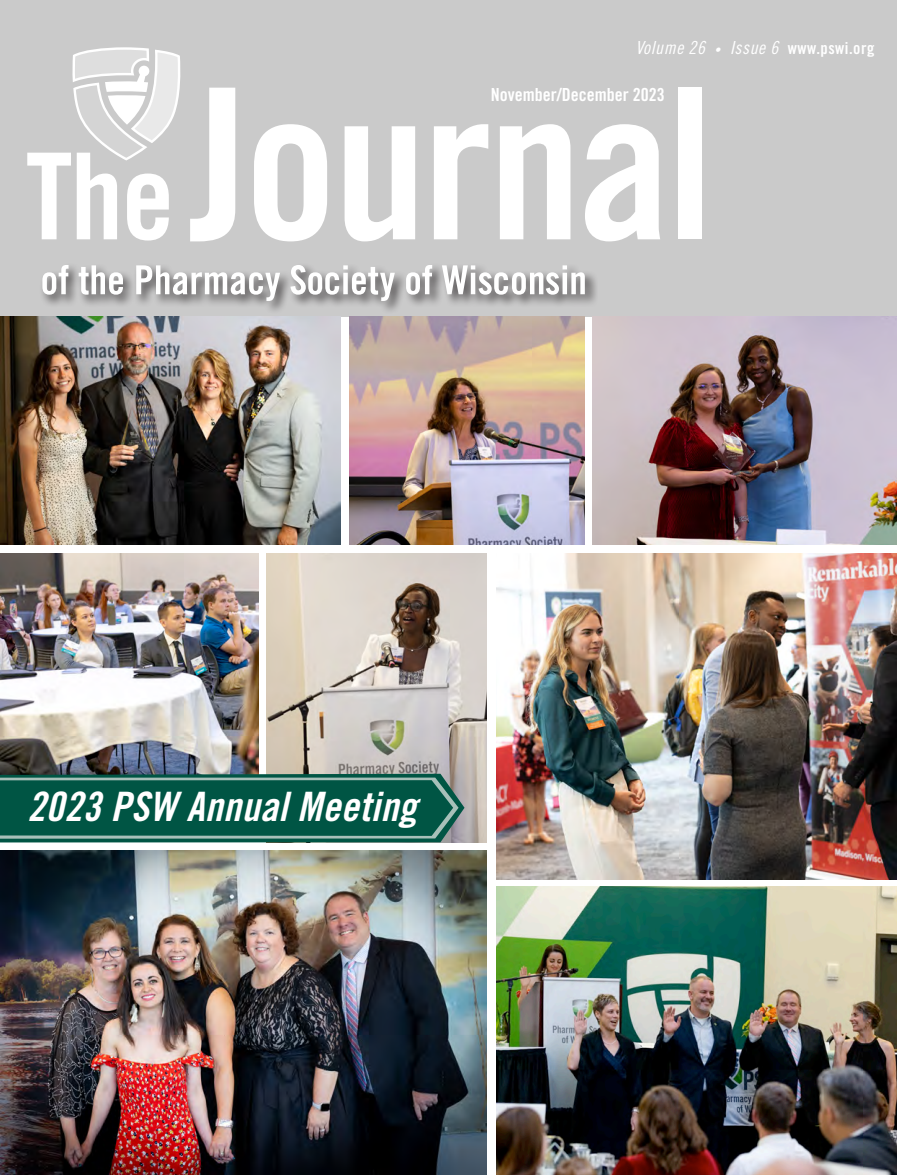
<style>
.page{position:relative;width:897px;height:1175px;background:#fff}
.page>*{position:absolute;margin:0;border:0;box-sizing:border-box;transform-origin:0 0}
.t1{font:40.5px "Trade Gothic LT Std Bd Cn 20 Obl";letter-spacing:.01em;color:#fff}
.t2{font:18px "Trade Gothic LT Std Cn 18 Obl";letter-spacing:.03em;color:#fff}
.t3{font:18px "Trade Gothic LT Std Bd Cn 20";color:#fff}
.s1{font-size:12px}
.s2{font-family:"Trade Gothic LT Std Bd Cn 20";font-size:16.5px}
</style>
<div class="page">
<div style="left:0;top:0;width:896px;height:317px;background:#cacaca"></div>
<svg style="left:190px;top:88px;width:45px;height:153px"></svg>
<svg style="left:254px;top:124px;width:73px;height:117px"></svg>
<svg style="left:344px;top:126px;width:71px;height:115px"></svg>
<svg style="left:434px;top:124px;width:54px;height:115px"></svg>
<svg style="left:500px;top:124px;width:70px;height:115px"></svg>
<svg style="left:585px;top:124px;width:75px;height:117px"></svg>
<div style="left:678px;top:88px;width:24px;height:151px;background:#fff"></div>
<svg style="left:27px;top:47px;width:154px;height:193px"></svg>
<div style="left:39px;top:262px;width:559px;height:52px;background:#231f20;opacity:.75"></div>
<svg style="left:42px;top:265px;width:26px;height:30px"></svg>
<svg style="left:79px;top:265px;width:44px;height:30px"></svg>
<svg style="left:136px;top:265px;width:144px;height:36px"></svg>
<svg style="left:290px;top:265px;width:105px;height:36px"></svg>
<svg style="left:406px;top:265px;width:26px;height:30px"></svg>
<svg style="left:442px;top:265px;width:142px;height:30px"></svg>
<img style="left:0;top:850px;width:486px;height:324px">
<img style="left:0;top:317px;width:341px;height:227px">
<img style="left:267px;top:554px;width:219px;height:288px">
<img style="left:349px;top:316px;width:235px;height:228px">
<img style="left:496px;top:554px;width:400px;height:325px">
<img style="left:592px;top:317px;width:304px;height:227px">
<img style="left:496px;top:886px;width:400px;height:288px">
<img style="left:0;top:554px;width:259px;height:219px">
<svg style="left:0;top:773px;width:464px;height:69px;background:#135f50"></svg>
<p class="t2" style="left:635px;top:37px;width:240px">Volume 26 <span class="s1">•</span> Issue 6 <span class="s2">www.pswi.org</span></p>
<p class="t3" style="left:490px;top:83px;width:175px">November/December 2023</p>
<p class="t1" style="left:28px;top:782px;width:390px">2023 PSW Annual Meeting</p>
</div>
